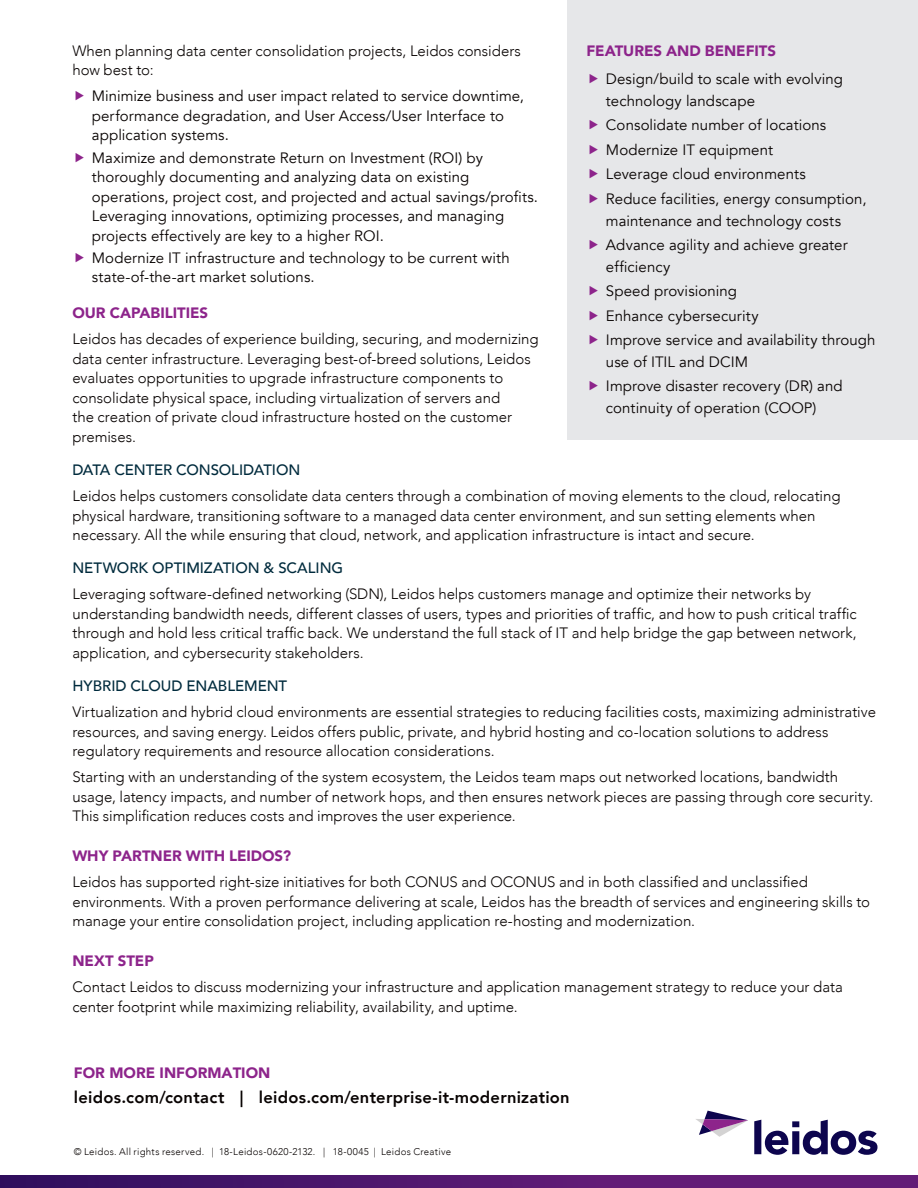
<style>
.page{position:relative;width:918px;height:1188px;background:#fff}
.page>*{position:absolute;margin:0;border:0;box-sizing:border-box;transform-origin:0 0}
.t1{font:800 16.5px "Avenir";letter-spacing:.015em;color:#080302}
.t2{font:300 15px/19.5px "Avenir";color:#080302}
.t3{font:15px/24.5px "Avenir";letter-spacing:.005em;color:#080302}
.t4{font:900 15px "Avenir";letter-spacing:-.005em;color:#8d248b}
.t5{font:500 15px "Avenir";letter-spacing:-.005em;color:#002b3d}
.t6{font:300 9.75px "Avenir";letter-spacing:.025em;color:#080302}
</style>
<div class="page">
<div style="left:568px;top:0;width:350px;height:440px;background:#e6e7e9"></div>
<svg style="left:754px;top:1120px;width:123px;height:35px"></svg>
<svg style="left:696px;top:1111px;width:52px;height:26px"></svg>
<svg style="left:0;top:1175px;width:918px;height:13px;background:#51176d"></svg>
<p class="t2" style="left:72px;top:41px;width:450px">When planning data center consolidation projects, Leidos considers how best to:</p>
<p class="t3" style="left:92px;top:87px;width:434px;line-height:19.5px">Minimize business and user impact related to service downtime, performance degradation, and User Access/User Interface to application systems.</p>
<p class="t3" style="left:92px;top:148px;width:448px;line-height:19.5px">Maximize and demonstrate Return on Investment (ROI) by thoroughly documenting and analyzing data on existing operations, project cost, and projected and actual savings/profits.<br>Leveraging innovations, optimizing processes, and managing projects effectively are key to a higher ROI.</p>
<p class="t3" style="left:92px;top:248px;width:419px;line-height:19.5px">Modernize IT infrastructure and technology to be current with state-of-the-art market solutions.</p>
<p class="t4" style="left:72px;top:300px;width:137px">OUR CAPABILITIES</p>
<p class="t2" style="left:72px;top:329px;width:468px">Leidos has decades of experience building, securing, and modernizing data center infrastructure. Leveraging best-of-breed solutions, Leidos evaluates opportunities to upgrade infrastructure components to consolidate physical space, including virtualization of servers and<br>the creation of private cloud infrastructure hosted on the customer premises.</p>
<p class="t5" style="left:72px;top:457px;width:230px">DATA CENTER CONSOLIDATION</p>
<p class="t2" style="left:72px;top:486px;width:770px">Leidos helps customers consolidate data centers through a combination of moving elements to the cloud, relocating physical hardware, transitioning software to a managed data center environment, and sun setting elements when necessary. All the while ensuring that cloud, network, and application infrastructure is intact and secure.</p>
<p class="t5" style="left:72px;top:555px;width:272px">NETWORK OPTIMIZATION &amp; SCALING</p>
<p class="t2" style="left:72px;top:584px;width:786px">Leveraging software-defined networking (SDN), Leidos helps customers manage and optimize their networks by understanding bandwidth needs, different classes of users, types and priorities of traffic, and how to push critical traffic through and hold less critical traffic back. We understand the full stack of IT and help bridge the gap between network, application, and cybersecurity stakeholders.</p>
<p class="t5" style="left:72px;top:673px;width:216px">HYBRID CLOUD ENABLEMENT</p>
<p class="t2" style="left:72px;top:702px;width:805px">Virtualization and hybrid cloud environments are essential strategies to reducing facilities costs, maximizing administrative resources, and saving energy. Leidos offers public, private, and hybrid hosting and co-location solutions to address regulatory requirements and resource allocation considerations.</p>
<p class="t2" style="left:72px;top:767px;width:803px">Starting with an understanding of the system ecosystem, the Leidos team maps out networked locations, bandwidth usage, latency impacts, and number of network hops, and then ensures network pieces are passing through core security.<br>This simplification reduces costs and improves the user experience.</p>
<p class="t4" style="left:72px;top:843px;width:220px">WHY PARTNER WITH LEIDOS?</p>
<p class="t2" style="left:72px;top:872px;width:799px">Leidos has supported right-size initiatives for both CONUS and OCONUS and in both classified and unclassified environments. With a proven performance delivering at scale, Leidos has the breadth of services and engineering skills to manage your entire consolidation project, including application re-hosting and modernization.</p>
<p class="t4" style="left:72px;top:948px;width:83px">NEXT STEP</p>
<p class="t2" style="left:72px;top:977px;width:772px">Contact Leidos to discuss modernizing your infrastructure and application management strategy to reduce your data center footprint while maximizing reliability, availability, and uptime.</p>
<p class="t4" style="left:586px;top:38px;width:191px">FEATURES AND BENEFITS</p>
<p class="t3" style="left:606px;top:68px;width:238px;line-height:21.8px">Design/build to scale with evolving technology landscape</p>
<p class="t3" style="left:606px;top:113px;width:262px">Consolidate number of locations<br>Modernize IT equipment<br>Leverage cloud environments<br>Reduce facilities, energy consumption,</p>
<p class="t3" style="left:606px;top:208px;width:243px">maintenance and technology costs<br>Advance agility and achieve greater</p>
<p class="t3" style="left:606px;top:255px;width:271px">efficiency<br>Speed provisioning<br>Enhance cybersecurity<br>Improve service and availability through</p>
<p class="t3" style="left:606px;top:350px;width:238px">use of ITIL and DCIM<br>Improve disaster recovery (DR) and</p>
<p class="t3" style="left:606px;top:396px;width:212px">continuity of operation (COOP)</p>
<p class="t4" style="left:74px;top:1060px;width:198px">FOR MORE INFORMATION</p>
<p class="t1" style="left:74px;top:1085px;width:497px">leidos.com/contact | leidos.com/enterprise-it-modernization</p>
<p class="t6" style="left:74px;top:1146px;width:379px">© Leidos. All rights reserved. | 18-Leidos-0620-2132. | 18-0045 | Leidos Creative</p>
</div>
